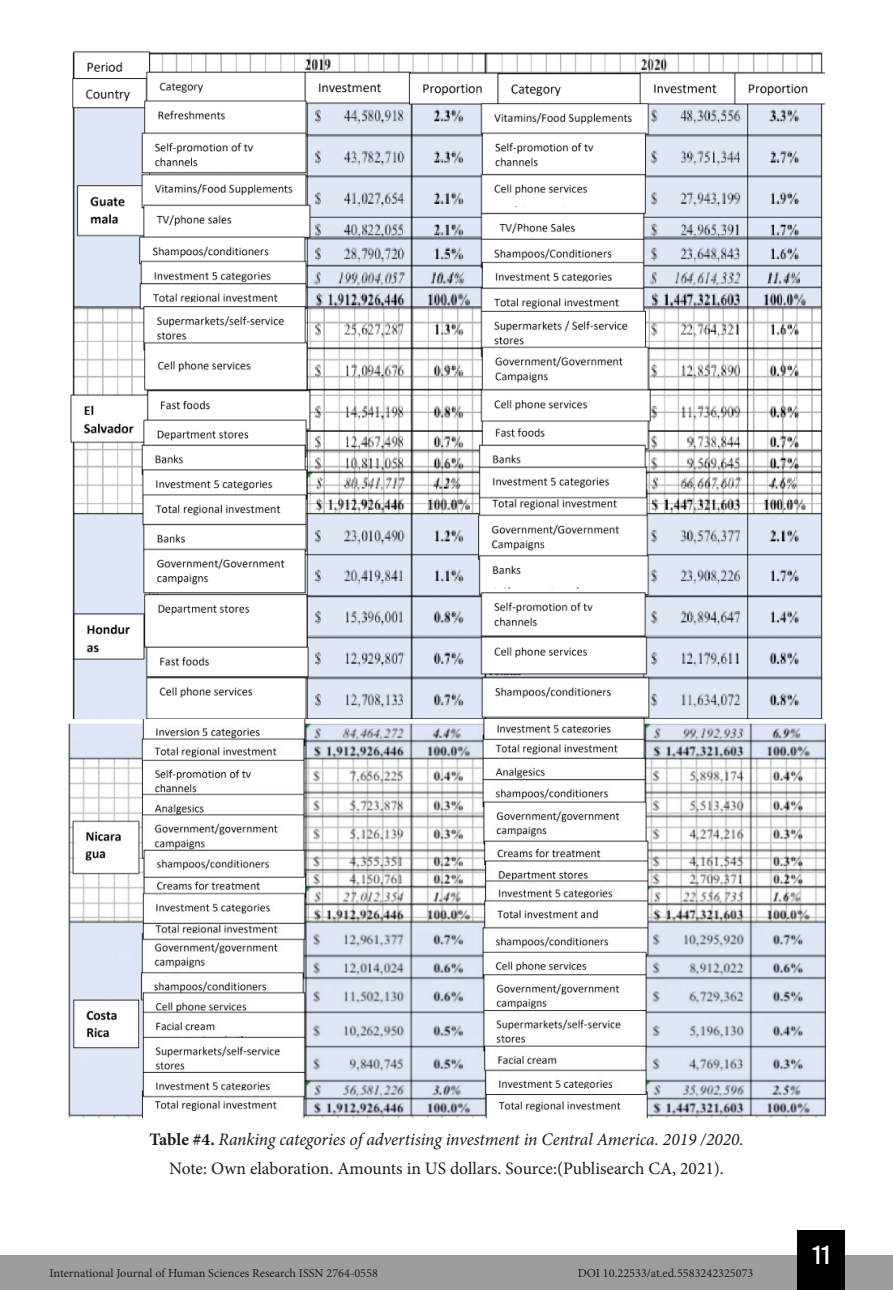
<style>
.page{position:relative;width:893px;height:1290px;background:#fff}
.page>*{position:absolute;margin:0;border:0;box-sizing:border-box;transform-origin:0 0}
.t1{font:26.25px "Bebas Kai";color:#fff}
.t2{font:italic 17.5px/29.4px "Minion Pro";letter-spacing:-.01em;color:#1d1d1b;text-align:center}
.t3{font:12.25px "Minion Pro";color:#1d1d1b}
.s1{font-weight:700;font-style:normal}
.s2{font-style:normal}
</style>
<div class="page">
<div style="left:0;top:1255px;width:893px;height:35px;background:#9d9d9d"></div>
<div style="left:797px;top:1230px;width:48px;height:60px;background:#000"></div>
<img style="left:70px;top:51px;width:755px;height:668px">
<img style="left:68px;top:719px;width:758px;height:398px">
<p class="t2" style="left:149px;top:1124px;width:595px"><span class="s1">Table #4.</span> Ranking categories of advertising investment in Central America. 2019 /2020.<br><span class="s2">Note: Own elaboration. Amounts in US dollars. Source:(Publisearch CA, 2021).</span></p>
<p class="t3" style="left:50px;top:1265px;width:330px">International Journal of Human Sciences Research ISSN 2764-0558</p>
<p class="t3" style="left:578px;top:1265px;width:177px">DOI 10.22533/at.ed.5583242325073</p>
<h1 class="t1" style="left:812px;top:1241px;width:19px">11</h1>
</div>
